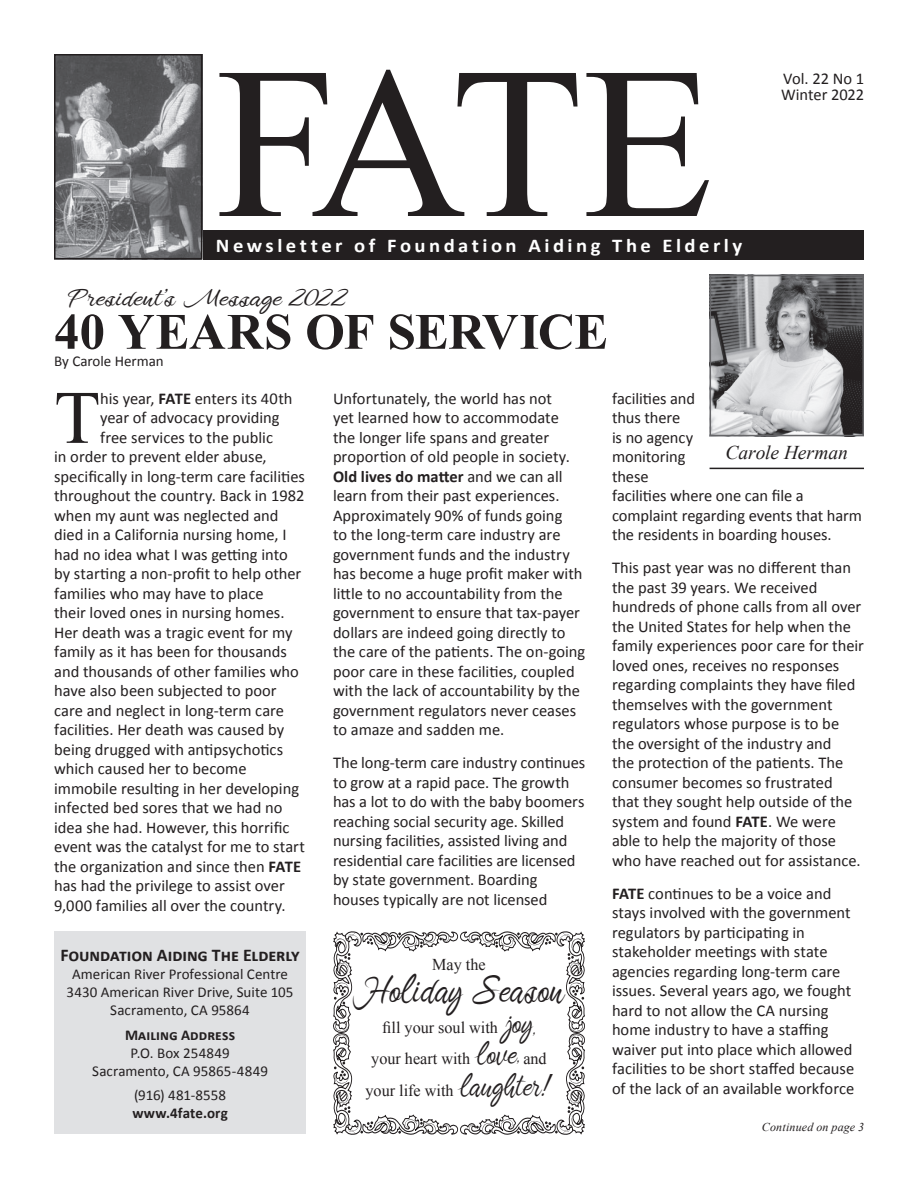
<style>
.page{position:relative;width:918px;height:1188px;background:#fff}
.page>*{position:absolute;margin:0;border:0;box-sizing:border-box;transform-origin:0 0}
.t1{font:216px "Times New Roman";color:#231f20}
.FATE_body_LJ{font:75.45px "Times New Roman";color:#231f20}
.New_Header{font:700 51px "Times New Roman";letter-spacing:-.005em;color:#231f20}
.t2{font:39px "Brightlight";color:#231f20}
.t3{font:24px "Brightlight";color:#231f20;scale:1.29 1}
.FATE_body_LJ-2{font:700 19.5px "Calibri";letter-spacing:.17em;color:#fff;scale:1.06 1}
.t4{font:italic 19.5px "Times New Roman";color:#231f20}
.FATE_body_LJ-3{font:700 17.85px "Calibri";letter-spacing:-.005em;color:#231f20}
.FATE_Body_No_Dropcap{font:16.5px/19.5px "Calibri";letter-spacing:-.005em;color:#231f20}
.FATE_body_LJ-4{font:16.5px "Calibri";color:#231f20}
.t5{font:16.5px/31.5px "Times New Roman";color:#231f20;text-align:center}
.FATE_body_LJ-5{font:15px/18px "Calibri";color:#231f20}
.FATE_body_LJ-6{font:700 15px "Calibri";letter-spacing:.005em;color:#231f20}
.Continued_on{font:italic 12px "Times New Roman";letter-spacing:.015em;color:#231f20}
.s1{font-weight:700}
.s2{font-family:"Brightlight";font-size:31.5px}
.s3{font-family:"Brightlight";font-size:19.5px}
</style>
<div class="page">
<svg style="left:333px;top:932px;width:252px;height:202px"></svg>
<div style="left:202px;top:230px;width:662px;height:29px;background:#231f20"></div>
<div style="left:54px;top:932px;width:252px;height:202px;background:#e0e1e3"></div>
<img style="left:57px;top:57px;width:142px;height:199px">
<div style="left:54px;top:54px;width:148px;height:205px;border:2px solid #231f20"></div>
<hr style="left:710px;top:468px;width:154px;height:1px;background:#231f20">
<img style="left:713px;top:278px;width:148px;height:155px">
<div style="left:710px;top:275px;width:154px;height:161px;border:2px solid #656568"></div>
<p class="t1" style="left:216px;top:-2px;width:500px">FATE</p>
<p class="FATE_body_LJ-2" style="left:216px;top:232px;width:498px">Newsletter of Foundation Aiding The Elderly</p>
<p class="t3" style="left:68px;top:286px;width:216px">President’s Message 2022</p>
<p class="New_Header" style="left:54px;top:296px;width:556px">40 YEARS OF SERVICE</p>
<p class="FATE_body_LJ-5" style="left:54px;top:352px;width:111px">By Carole Herman</p>
<p class="FATE_Body_No_Dropcap" style="left:781px;top:69px;width:85px;line-height:16.5px">Vol. 22 No 1<br>Winter 2022</p>
<p class="FATE_body_LJ" style="left:54px;top:367px;width:48px">T</p>
<p class="FATE_body_LJ-4" style="left:100px;top:387px;width:194px">his year, <span class="s1">FATE</span> enters its 40th</p>
<p class="FATE_body_LJ-4" style="left:100px;top:406px;width:181px">year of advocacy providing</p>
<p class="FATE_body_LJ-4" style="left:100px;top:426px;width:174px">free services to the public</p>
<p class="FATE_body_LJ-4" style="left:54px;top:445px;width:214px">in order to prevent elder abuse,</p>
<p class="FATE_body_LJ-4" style="left:54px;top:465px;width:252px">specifically in long-term care facilities</p>
<p class="FATE_body_LJ-4" style="left:54px;top:484px;width:252px">throughout the country. Back in 1982</p>
<p class="FATE_body_LJ-4" style="left:54px;top:504px;width:226px">when my aunt was neglected and</p>
<p class="FATE_body_LJ-4" style="left:54px;top:523px;width:234px">died in a California nursing home, I</p>
<p class="FATE_body_LJ-4" style="left:54px;top:543px;width:235px">had no idea what I was getting into</p>
<p class="FATE_body_LJ-4" style="left:54px;top:562px;width:249px">by starting a non-profit to help other</p>
<p class="FATE_body_LJ-4" style="left:54px;top:582px;width:211px">families who may have to place</p>
<p class="FATE_body_LJ-4" style="left:54px;top:601px;width:232px">their loved ones in nursing homes.</p>
<p class="FATE_body_LJ-4" style="left:54px;top:621px;width:240px">Her death was a tragic event for my</p>
<p class="FATE_body_LJ-4" style="left:54px;top:640px;width:234px">family as it has been for thousands</p>
<p class="FATE_body_LJ-4" style="left:54px;top:660px;width:246px">and thousands of other families who</p>
<p class="FATE_body_LJ-4" style="left:54px;top:679px;width:224px">have also been subjected to poor</p>
<p class="FATE_body_LJ-4" style="left:54px;top:699px;width:231px">care and neglect in long-term care</p>
<p class="FATE_body_LJ-4" style="left:54px;top:718px;width:231px">facilities. Her death was caused by</p>
<p class="FATE_body_LJ-4" style="left:54px;top:738px;width:231px">being drugged with antipsychotics</p>
<p class="FATE_body_LJ-4" style="left:54px;top:757px;width:194px">which caused her to become</p>
<p class="FATE_body_LJ-4" style="left:54px;top:777px;width:246px">immobile resulting in her developing</p>
<p class="FATE_body_LJ-4" style="left:54px;top:796px;width:230px">infected bed sores that we had no</p>
<p class="FATE_body_LJ-4" style="left:54px;top:816px;width:237px">idea she had. However, this horrific</p>
<p class="FATE_body_LJ-4" style="left:54px;top:835px;width:252px">event was the catalyst for me to start</p>
<p class="FATE_body_LJ-4" style="left:54px;top:855px;width:248px">the organization and since then <span class="s1">FATE</span></p>
<p class="FATE_body_LJ-4" style="left:54px;top:874px;width:232px">has had the privilege to assist over</p>
<p class="FATE_body_LJ-4" style="left:54px;top:894px;width:233px">9,000 families all over the country.</p>
<p class="FATE_body_LJ-3" style="left:60px;top:942px;width:241px">Foundation Aiding The Elderly</p>
<p class="FATE_body_LJ-5" style="left:72px;top:965px;width:218px">American River Professional Centre</p>
<p class="FATE_body_LJ-5" style="left:67px;top:983px;width:228px">3430 American River Drive, Suite 105</p>
<p class="FATE_body_LJ-5" style="left:110px;top:1001px;width:141px">Sacramento, CA 95864</p>
<p class="FATE_body_LJ-6" style="left:125px;top:1024px;width:112px">Mailing Address</p>
<p class="FATE_body_LJ-5" style="left:131px;top:1043px;width:101px">P.O. Box 254849</p>
<p class="FATE_body_LJ-5" style="left:92px;top:1061px;width:177px">Sacramento, CA 95865-4849</p>
<p class="FATE_body_LJ-5" style="left:132px;top:1086px;width:97px">(916) 481-8558 <span class="s1">www.4fate.org</span></p>
<p class="FATE_Body_No_Dropcap" style="left:333px;top:388px;width:254px">Unfortunately, the world has not<br>yet learned how to accommodate<br>the longer life spans and greater proportion of old people in society.<br><span class="s1">Old lives do matter</span> and we can all learn from their past experiences.<br>Approximately 90% of funds going<br>to the long-term care industry are government funds and the industry has become a huge profit maker with little to no accountability from the government to ensure that tax-payer dollars are indeed going directly to the care of the patients. The on-going poor care in these facilities, coupled with the lack of accountability by the government regulators never ceases to amaze and sadden me.</p>
<p class="FATE_Body_No_Dropcap" style="left:333px;top:753px;width:254px">The long-term care industry continues to grow at a rapid pace. The growth has a lot to do with the baby boomers reaching social security age. Skilled nursing facilities, assisted living and residential care facilities are licensed by state government. Boarding houses typically are not licensed</p>
<p class="t5" style="left:432px;top:948px;width:55px">May the</p>
<p class="t2" style="left:353px;top:970px;width:213px">Holiday Season</p>
<p class="t5" style="left:366px;top:1011px;width:188px">fill your soul with <span class="s2">joy</span><span class="s3">,<br></span>your heart with <span class="s2">love</span><span class="s3">,</span> and your life with <span class="s2">laughter!</span></p>
<p class="FATE_Body_No_Dropcap" style="left:612px;top:388px;width:252px">facilities and<br>thus there<br>is no agency<br>monitoring<br>these<br>facilities where one can file a complaint regarding events that harm the residents in boarding houses.</p>
<p class="FATE_Body_No_Dropcap" style="left:612px;top:558px;width:254px">This past year was no different than the past 39 years. We received hundreds of phone calls from all over the United States for help when the family experiences poor care for their loved ones, receives no responses regarding complaints they have filed themselves with the government regulators whose purpose is to be the oversight of the industry and<br>the protection of the patients. The consumer becomes so frustrated that they sought help outside of the system and found <span class="s1">FATE</span>. We were able to help the majority of those who have reached out for assistance.</p>
<p class="FATE_Body_No_Dropcap" style="left:612px;top:883px;width:244px"><span class="s1">FATE</span> continues to be a voice and stays involved with the government regulators by participating in stakeholder meetings with state agencies regarding long-term care issues. Several years ago, we fought hard to not allow the CA nursing home industry to have a staffing waiver put into place which allowed facilities to be short staffed because of the lack of an available workforce</p>
<p class="t4" style="left:726px;top:439px;width:124px">Carole Herman</p>
<p class="Continued_on" style="left:762px;top:1119px;width:104px">Continued on page 3</p>
</div>
